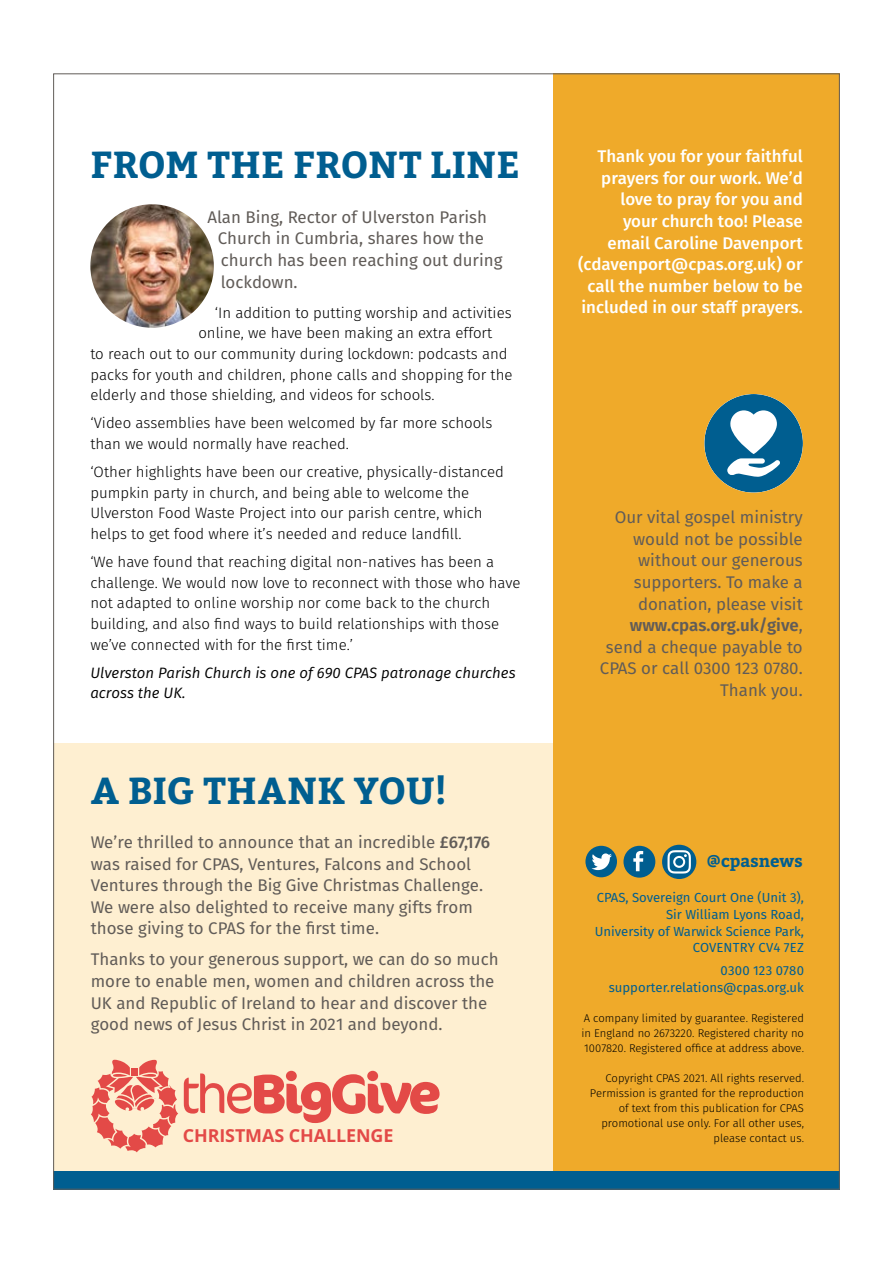
<style>
.page{position:relative;width:893px;height:1263px;background:#fff}
.page>*{position:absolute;margin:0;border:0;box-sizing:border-box;transform-origin:0 0}
.t1{font:700 37.5px "Bitter";letter-spacing:.01em;color:#005e90}
.t2{font:700 17.85px "Open Sans";letter-spacing:-.005em;color:#e34a47}
.t3{font:16.8px/21.6px "Fira Sans";color:#615c58}
.t4{font:500 16.8px/21.6px "Fira Sans";color:#fff;text-align:right}
.t5{font:700 16.8px "Bitter";letter-spacing:.005em;color:#005e90}
.t6{font:300 15px/20.7px "Fira Sans";color:#000}
.t7{font:italic 15px/20.7px "Fira Sans";color:#000}
.t8{font:13.2px/17px "Fira Sans";color:#005e90;text-align:right}
.t9{font:300 11.25px/15px "Fira Sans";color:#000;text-align:justify}
.s1{font-weight:500}
.s2{font-weight:600}
</style>
<div class="page">
<div style="left:53px;top:743px;width:787px;height:434px;background:#feefd1"></div>
<img style="left:90px;top:204px;width:124px;height:124px;border-radius:62px">
<div style="left:553px;top:73px;width:287px;height:1098px;background:#efaa2a"></div>
<div style="left:585px;top:846px;width:32px;height:31px;background:#005e90;border-radius:50%"></div>
<svg style="left:591px;top:853px;width:21px;height:17px"></svg>
<svg style="left:623px;top:846px;width:32px;height:32px"></svg>
<div style="left:662px;top:845px;width:34px;height:34px;background:#005e90;border-radius:50%"></div>
<svg style="left:667px;top:850px;width:24px;height:23px"></svg>
<div style="left:53px;top:1171px;width:787px;height:18px;background:#005e90"></div>
<svg style="left:184px;top:1071px;width:256px;height:52px"></svg>
<svg style="left:91px;top:1060px;width:87px;height:92px"></svg>
<div style="left:704px;top:394px;width:99px;height:99px;background:#005e90;border-radius:50%"></div>
<svg style="left:727px;top:410px;width:53px;height:67px"></svg>
<h1 class="t1" style="left:90px;top:142px;width:431px">FROM THE FRONT LINE</h1>
<p class="t3" style="left:218px;top:206px;width:286px;text-indent:-10px">Alan Bing, Rector of Ulverston Parish<br>Church in Cumbria, shares how the church has been reaching out during lockdown.</p>
<p class="t6" style="left:215px;top:302px;width:298px">‘In addition to putting worship and activities</p>
<p class="t6" style="left:198px;top:323px;width:296px">online, we have been making an extra effort</p>
<p class="t6" style="left:90px;top:343px;width:419px">to reach out to our community during lockdown: podcasts and</p>
<p class="t6" style="left:90px;top:364px;width:424px">packs for youth and children, phone calls and shopping for the</p>
<p class="t6" style="left:90px;top:385px;width:346px">elderly and those shielding, and videos for schools.</p>
<p class="t6" style="left:90px;top:413px;width:404px">‘Video assemblies have been welcomed by far more schools than we would normally have reached.</p>
<p class="t6" style="left:90px;top:461px;width:415px">‘Other highlights have been our creative, physically-distanced pumpkin party in church, and being able to welcome the Ulverston Food Waste Project into our parish centre, which helps to get food where it’s needed and reduce landfill.</p>
<p class="t6" style="left:90px;top:551px;width:432px">‘We have found that reaching digital non-natives has been a challenge. We would now love to reconnect with those who have not adapted to online worship nor come back to the church building, and also find ways to build relationships with those we’ve connected with for the first time.’</p>
<p class="t7" style="left:90px;top:662px;width:427px">Ulverston Parish Church is one of 690 CPAS patronage churches across the UK.</p>
<h1 class="t1" style="left:91px;top:768px;width:358px">A BIG THANK YOU!</h1>
<p class="t3" style="left:91px;top:831px;width:401px">We’re thrilled to announce that an incredible <span class="s1">£67,176 </span>was raised for CPAS, Ventures, Falcons and School Ventures through the Big Give Christmas Challenge.<br>We were also delighted to receive many gifts from those giving to CPAS for the first time.</p>
<p class="t3" style="left:91px;top:949px;width:409px">Thanks to your generous support, we can do so much more to enable men, women and children across the UK and Republic of Ireland to hear and discover the good news of Jesus Christ in 2021 and beyond.</p>
<p class="t2" style="left:183px;top:1123px;width:212px">CHRISTMAS CHALLENGE</p>
<p class="t4" style="left:578px;top:146px;width:226px">Thank you for your faithful prayers for our work. We’d love to pray for you and<br>your church too! Please email Caroline Davenport (cdavenport@cpas.org.uk) or call the number below to be included in our staff prayers.</p>
<p class="t3" style="left:600px;top:507px;width:204px;text-align:right">Our vital gospel ministry would not be possible without our generous supporters. To make a donation, please visit <span class="s2">www.cpas.org.uk/give</span>, send a cheque payable to<br>CPAS or call 0300 123 0780.<br>Thank you.</p>
<p class="t5" style="left:707px;top:851px;width:97px">@cpasnews</p>
<p class="t8" style="left:595px;top:889px;width:211px">CPAS, Sovereign Court One (Unit 3),<br>Sir William Lyons Road,<br>University of Warwick Science Park,<br>COVENTRY CV4 7EZ</p>
<p class="t8" style="left:609px;top:961px;width:197px">0300 123 0780 supporter.relations@cpas.org.uk</p>
<p class="t9" style="left:581px;top:1010px;width:224px">A company limited by guarantee. Registered in England no 2673220. Registered charity no 1007820. Registered office at address above.</p>
<p class="t9" style="left:590px;top:1070px;width:216px;text-align:right">Copyright CPAS 2021. All rights reserved.<br>Permission is granted for the reproduction of text from this publication for CPAS promotional use only. For all other uses, please contact us.</p>
</div>
